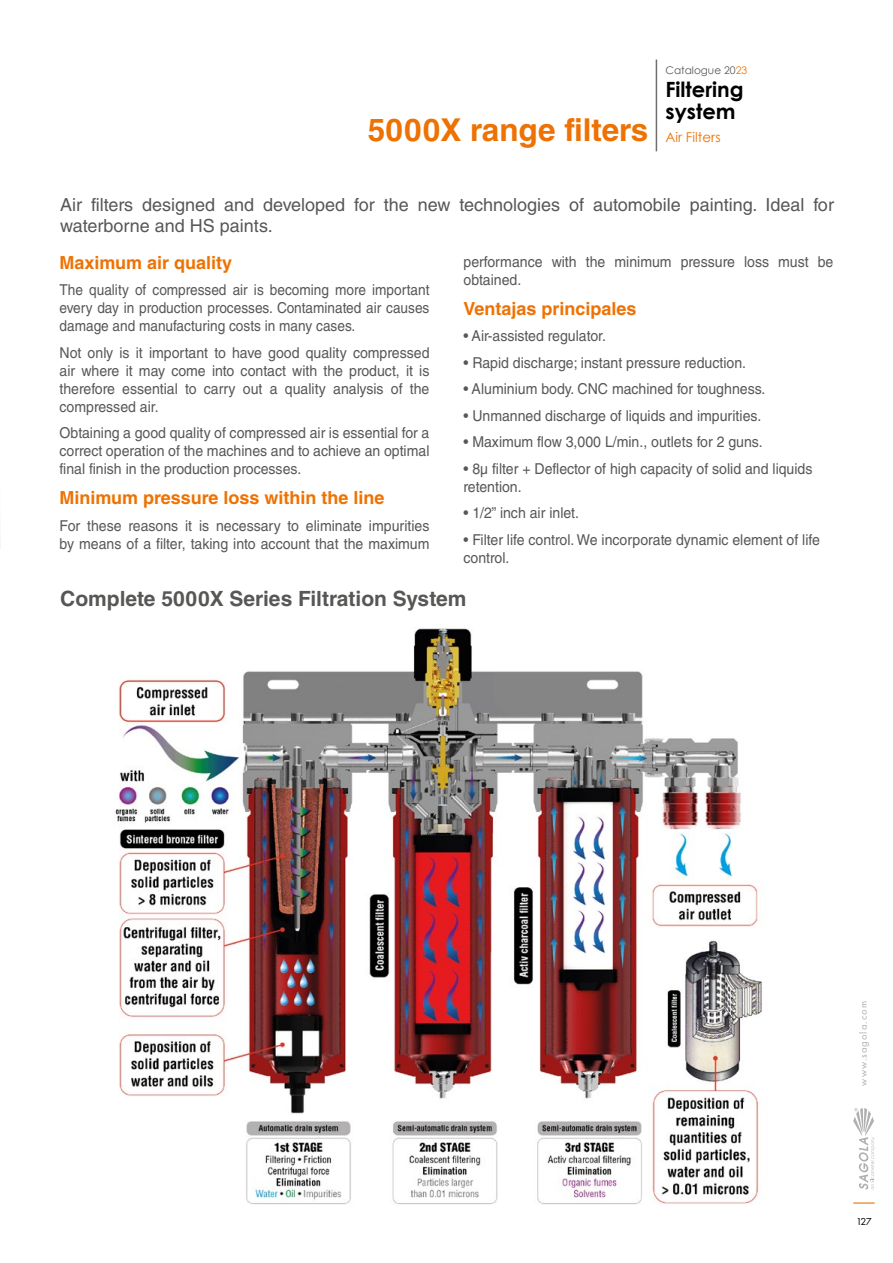
<style>
.page{position:relative;width:893px;height:1263px;background:#fff}
.page>*{position:absolute;margin:0;border:0;box-sizing:border-box;transform-origin:0 0}
.t1{font:700 31.5px "Helvetica LT Std";color:#ee7203}
.t2{font:700 21px "Helvetica LT Std";color:#575756}
.t3{font:700 21px/22.6px "Century Gothic";color:#000}
.t4{font:18px/21.6px "Helvetica LT Std";color:#575756}
.t5{font:700 18px "Helvetica LT Std";color:#ee7203}
.t6{font:15px/18px "Helvetica LT Std";color:#575756;scale:.94 1}
.t7{font:15px/18px "Helvetica LT Std";color:#575756;text-align:justify;scale:.91 1}
.t8{font:13.5px "Century Gothic";color:#ee7203}
.t9{font:10.5px "Futura PT";letter-spacing:.1em;color:#b0b0b0}
.t10{font:10.5px "Century Gothic";color:#575756}
.t11{font:10.5px "Futura PT";color:#000}
.s1{color:#ee7203}
</style>
<div class="page">
<svg style="left:853px;top:1202px;width:21px;height:1px"></svg>
<svg style="left:853px;top:1108px;width:22px;height:81px"></svg>
<hr style="left:656px;top:60px;width:1px;height:91px;background:#706f6f">
<img style="left:115px;top:628px;width:647px;height:577px">
<h1 class="t1" style="left:368px;top:111px;width:282px">5000X range filters</h1>
<p class="t10" style="left:665px;top:63px;width:83px">Catalogue 20<span class="s1">23</span></p>
<h2 class="t3" style="left:665px;top:77px;width:80px">Filtering system</h2>
<p class="t8" style="left:665px;top:128px;width:57px">Air Filters</p>
<p class="t4" style="left:60px;top:194px;width:775px">Air filters designed and developed for the new technologies of automobile painting. Ideal for waterborne and HS paints.</p>
<p class="t5" style="left:60px;top:251px;width:174px">Maximum air quality</p>
<p class="t7" style="left:60px;top:281px;width:408px">The quality of compressed air is becoming more important every day in production processes. Contaminated air causes damage and manufacturing costs in many cases.</p>
<p class="t6" style="left:60px;top:344px;width:395px;text-align:justify">Not only is it important to have good quality compressed air where it may come into contact with the product, it is therefore essential to carry out a quality analysis of the compressed air.</p>
<p class="t6" style="left:60px;top:424px;width:395px;text-align:justify">Obtaining a good quality of compressed air is essential for a correct operation of the machines and to achieve an optimal final finish in the production processes.</p>
<p class="t5" style="left:60px;top:487px;width:327px">Minimum pressure loss within the line</p>
<p class="t6" style="left:60px;top:517px;width:395px">For these reasons it is necessary to eliminate impurities by means of a filter, taking into account that the maximum</p>
<p class="t6" style="left:463px;top:252px;width:395px">performance with the minimum pressure loss must be obtained.</p>
<p class="t5" style="left:463px;top:297px;width:174px">Ventajas principales</p>
<p class="t6" style="left:463px;top:327px;width:153px">• Air-assisted regulator.</p>
<p class="t6" style="left:463px;top:353px;width:302px">• Rapid discharge; instant pressure reduction.</p>
<p class="t6" style="left:463px;top:380px;width:323px">• Aluminium body. CNC machined for toughness.</p>
<p class="t6" style="left:463px;top:406px;width:318px">• Unmanned discharge of liquids and impurities.</p>
<p class="t6" style="left:463px;top:433px;width:320px">• Maximum flow 3,000 L/min., outlets for 2 guns.</p>
<p class="t6" style="left:463px;top:459px;width:373px">• 8µ filter + Deflector of high capacity of solid and liquids retention.</p>
<p class="t6" style="left:463px;top:504px;width:125px">• 1/2” inch air inlet.</p>
<p class="t6" style="left:463px;top:530px;width:381px">• Filter life control. We incorporate dynamic element of life control.</p>
<h2 class="t2" style="left:60px;top:586px;width:408px">Complete 5000X Series Filtration System</h2>
<p class="t9" style="left:857px;top:1085px;width:86px;rotate:-90deg">www.sagola.com</p>
<p class="t11" style="left:856px;top:1215px;width:17px">127</p>
</div>
